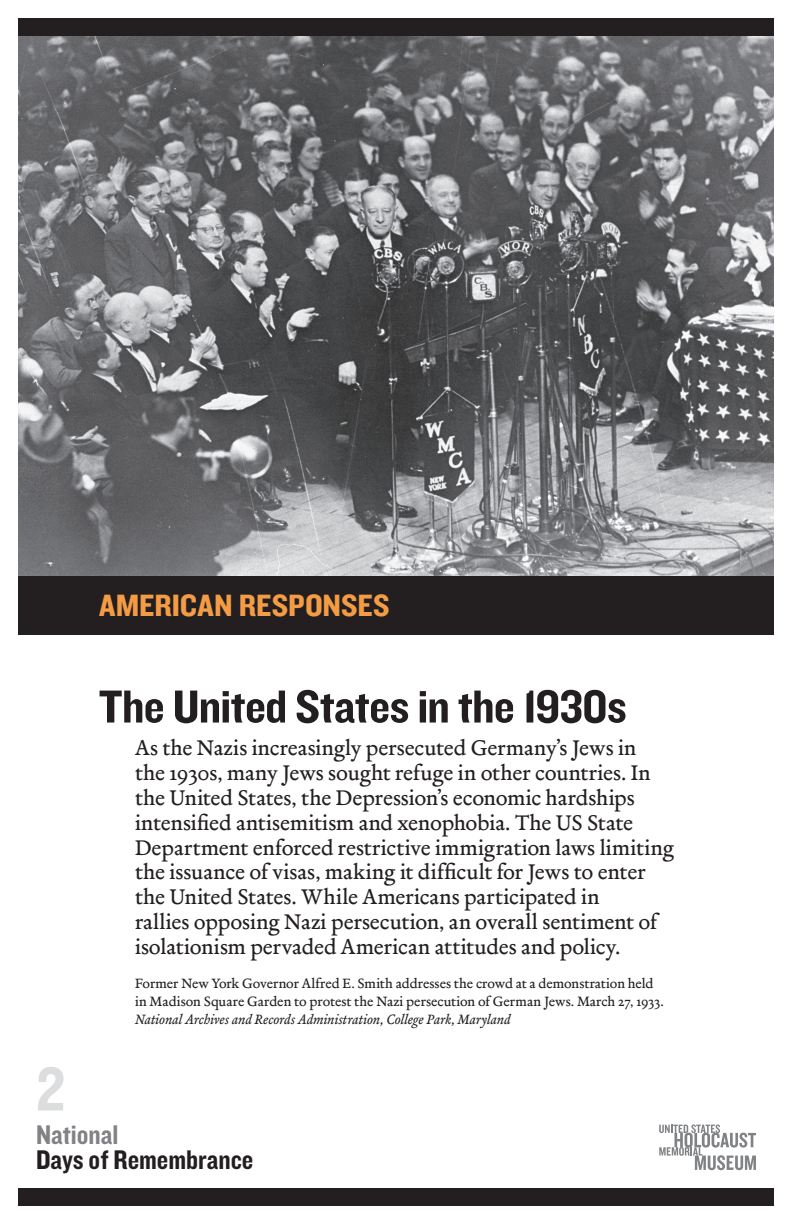
<style>
.page{position:relative;width:792px;height:1224px;background:#fff}
.page>*{position:absolute;margin:0;border:0;box-sizing:border-box;transform-origin:0 0}
.t1{font:64px "Knockout 50 Welterweight";color:#dcdddf}
.t2{font:48px "Knockout 50 Welterweight";letter-spacing:-.015em;color:#231f20;scale:1.07 1}
.t3{font:32px "Knockout 50 Welterweight";color:#f39c45;scale:1.07 1}
.t4{font:28px "Knockout 50 Welterweight";color:#231f20}
.t5{font:28px "Knockout 50 Welterweight";color:#808285}
.t6{font:22px/25px "Merlo Roman Osf";color:#231f20}
.t7{font:14px/18px "Merlo Roman Osf";color:#231f20}
.t8{font:14px "Merlo Italic Osf";letter-spacing:-.005em;color:#231f20}
</style>
<div class="page">
<div style="left:18px;top:1188px;width:756px;height:18px;background:#231f20"></div>
<div style="left:18px;top:18px;width:756px;height:18px;background:#231f20"></div>
<div style="left:18px;top:576px;width:756px;height:59px;background:#231f20"></div>
<img style="left:18px;top:36px;width:756px;height:540px">
<svg style="left:659px;top:1124px;width:97px;height:46px"></svg>
<h3 class="t3" style="left:99px;top:584px;width:273px">American Responses</h3>
<h1 class="t1" style="left:36px;top:1047px;width:31px">2</h1>
<h2 class="t2" style="left:99px;top:675px;width:495px">The United States in the 1930s</h2>
<p class="t6" style="left:135px;top:736px;width:541px">As the Nazis increasingly persecuted Germany’s Jews in<br>the 1930s, many Jews sought refuge in other countries. In the United States, the Depression’s economic hardships intensified antisemitism and xenophobia. The US State Department enforced restrictive immigration laws limiting the issuance of visas, making it difficult for Jews to enter the United States. While Americans participated in<br>rallies opposing Nazi persecution, an overall sentiment of isolationism pervaded American attitudes and policy.</p>
<p class="t7" style="left:135px;top:974px;width:531px">Former New York Governor Alfred E. Smith addresses the crowd at a demonstration held in Madison Square Garden to protest the Nazi persecution of German Jews. March 27, 1933.</p>
<p class="t8" style="left:135px;top:1011px;width:377px">National Archives and Records Administration, College Park, Maryland</p>
<p class="t5" style="left:36px;top:1116px;width:84px">National</p>
<p class="t4" style="left:36px;top:1141px;width:219px">Days of Remembrance</p>
</div>
